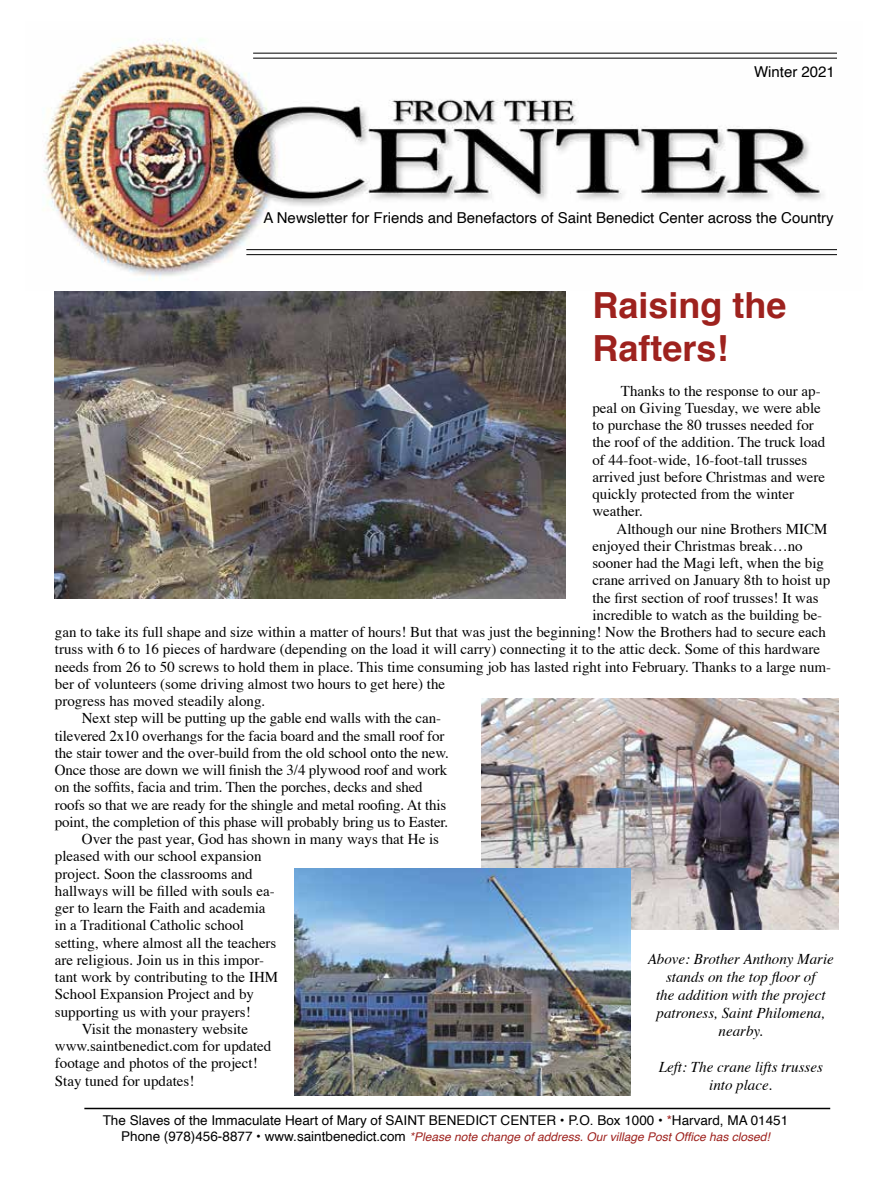
<style>
.page{position:relative;width:891px;height:1188px;background:#fff}
.page>*{position:absolute;margin:0;border:0;box-sizing:border-box;transform-origin:0 0}
.t1{font:700 36px/43.2px "Helvetica";color:#9e221e}
.t2{font:15px/17.2px "Times";color:#000}
.t3{font:italic 15px/18px "Times";color:#000;text-align:center}
.t4{font:15px "Helvetica";color:#000}
.t5{font:13.5px "Helvetica";color:#000}
.t6{font:italic 12px "Helvetica";color:#9e221e}
.s1{color:#9e221e}
.s2{font-style:normal;font-size:13.5px;color:#000}
</style>
<div class="page">
<img style="left:43px;top:38px;width:794px;height:242px">
<hr style="left:253px;top:53px;width:584px;height:1px;background:#000">
<hr style="left:253px;top:58px;width:584px;height:1px;background:#000">
<hr style="left:246px;top:249px;width:591px;height:1px;background:#000">
<hr style="left:246px;top:254px;width:591px;height:1px;background:#000">
<hr style="left:84px;top:1108px;width:746px;height:1px;background:#000">
<img style="left:481px;top:699px;width:357px;height:230px">
<img style="left:54px;top:291px;width:511px;height:307px">
<img style="left:294px;top:869px;width:337px;height:226px">
<p class="t4" style="left:754px;top:60px;width:82px">Winter 2021</p>
<p class="t4" style="left:263px;top:206px;width:572px">A Newsletter for Friends and Benefactors of Saint Benedict Center across the Country</p>
<h1 class="t1" style="left:592px;top:284px;width:196px">Raising the<br>Rafters!</h1>
<p class="t2" style="left:592px;top:381px;width:235px;text-indent:28px">Thanks to the response to our ap&shy;peal on Giving Tuesday, we were able to purchase the 80 trusses needed for the roof of the addition. The truck load of 44-foot-wide, 16-foot-tall trusses arrived just before Christmas and were quickly protected from the winter weather.</p>
<p class="t2" style="left:617px;top:519px;width:212px">Although our nine Brothers MICM</p>
<p class="t2" style="left:592px;top:536px;width:212px">enjoyed their Christmas break…no</p>
<p class="t2" style="left:592px;top:553px;width:233px">sooner had the Magi left, when the big</p>
<p class="t2" style="left:592px;top:571px;width:239px">crane arrived on January 8th to hoist up</p>
<p class="t2" style="left:592px;top:588px;width:228px">the first section of roof trusses! It was</p>
<p class="t2" style="left:592px;top:605px;width:231px">incredible to watch as the building be-</p>
<p class="t2" style="left:55px;top:622px;width:773px">gan to take its full shape and size within a matter of hours! But that was just the beginning! Now the Brothers had to secure each</p>
<p class="t2" style="left:55px;top:640px;width:767px">truss with 6 to 16 pieces of hardware (depending on the load it will carry) connecting it to the attic deck. Some of this hardware</p>
<p class="t2" style="left:55px;top:657px;width:778px">needs from 26 to 50 screws to hold them in place. This time consuming job has lasted right into February. Thanks to a large num-</p>
<p class="t2" style="left:55px;top:674px;width:392px">ber of volunteers (some driving almost two hours to get here) the</p>
<p class="t2" style="left:55px;top:691px;width:212px">progress has moved steadily along.</p>
<p class="t2" style="left:82px;top:709px;width:361px">Next step will be putting up the gable end walls with the can-</p>
<p class="t2" style="left:55px;top:726px;width:391px">tilevered 2x10 overhangs for the facia board and the small roof for</p>
<p class="t2" style="left:55px;top:743px;width:396px">the stair tower and the over-build from the old school onto the new.</p>
<p class="t2" style="left:55px;top:760px;width:394px">Once those are down we will finish the 3/4 plywood roof and work</p>
<p class="t2" style="left:55px;top:778px;width:369px">on the soffits, facia and trim. Then the porches, decks and shed</p>
<p class="t2" style="left:55px;top:795px;width:393px">roofs so that we are ready for the shingle and metal roofing. At this</p>
<p class="t2" style="left:55px;top:812px;width:395px">point, the completion of this phase will probably bring us to Easter.</p>
<p class="t2" style="left:82px;top:829px;width:359px">Over the past year, God has shown in many ways that He is</p>
<p class="t2" style="left:55px;top:847px;width:208px">pleased with our school expansion</p>
<p class="t2" style="left:55px;top:864px;width:199px">project. Soon the classrooms and</p>
<p class="t2" style="left:55px;top:881px;width:221px">hallways will be filled with souls ea-</p>
<p class="t2" style="left:55px;top:898px;width:212px">ger to learn the Faith and academia</p>
<p class="t2" style="left:55px;top:916px;width:191px">in a Traditional Catholic school</p>
<p class="t2" style="left:55px;top:933px;width:223px">setting, where almost all the teachers</p>
<p class="t2" style="left:55px;top:950px;width:211px">are religious. Join us in this impor-</p>
<p class="t2" style="left:55px;top:967px;width:225px">tant work by contributing to the IHM</p>
<p class="t2" style="left:55px;top:985px;width:201px">School Expansion Project and by</p>
<p class="t2" style="left:55px;top:1002px;width:197px">supporting us with your prayers!</p>
<p class="t2" style="left:82px;top:1019px;width:168px">Visit the monastery website</p>
<p class="t2" style="left:55px;top:1036px;width:218px">www.saintbenedict.com for updated</p>
<p class="t2" style="left:55px;top:1054px;width:204px">footage and photos of the project!</p>
<p class="t2" style="left:55px;top:1071px;width:141px">Stay tuned for updates!</p>
<p class="t3" style="left:648px;top:949px;width:188px">Above: Brother Anthony Marie stands on the top floor of<br>the addition with the project patroness, Saint Philomena, nearby.</p>
<p class="t3" style="left:659px;top:1057px;width:166px">Left: The crane lifts trusses into place.</p>
<p class="t5" style="left:103px;top:1110px;width:687px">The Slaves of the Immaculate Heart of Mary of SAINT BENEDICT CENTER • P.O. Box 1000 • <span class="s1">*</span>Harvard, MA 01451</p>
<p class="t6" style="left:121px;top:1128px;width:650px"><span class="s2">Phone (978)456-8877 • www.saintbenedict.com</span> *Please note change of address. Our village Post Office has closed!</p>
</div>
